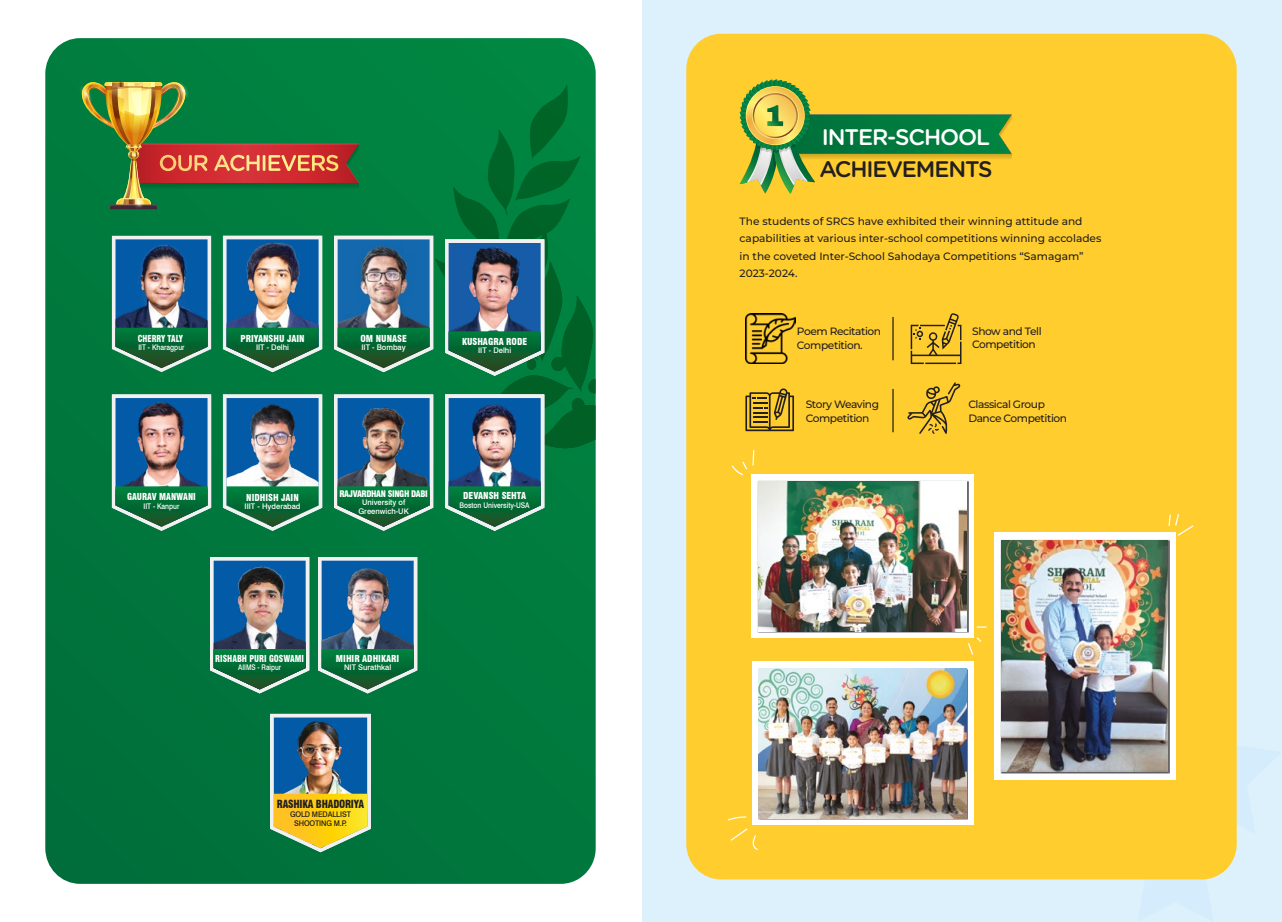
<style>
.page{position:relative;width:1282px;height:922px;background:#fff}
.page>*{position:absolute;margin:0;border:0;box-sizing:border-box;transform-origin:0 0}
.t1{font:500 22.5px "Gotham Rounded";letter-spacing:-.05em;color:#fff}
.t2{font:500 22.5px "Gotham Rounded";letter-spacing:-.05em;color:#231f20}
.t3{font:900 condensed 11px "Swiss 721 BT";letter-spacing:-.02em;color:#231f20;scale:.94 1}
.t4{font:500 10.62px/17.5px "Montserrat";color:#231f20}
.t5{font:500 10.62px/13.8px "Montserrat";letter-spacing:-.04em;color:#231f20}
.t6{font:900 condensed 9.38px "Swiss 721 BT";color:#fff}
.t7{font:900 condensed 9.38px "Swiss 721 BT";color:#fff;scale:.9 1}
.t8{font:900 condensed 9.38px "Swiss 721 BT";color:#fff;scale:.93 1}
.t9{font:900 condensed 9.38px "Swiss 721 BT";color:#fff;scale:.87 1}
.t10{font:900 condensed 8.88px "Swiss 721 BT";letter-spacing:-.04em;color:#fff}
.t11{font:500 7.75px/8.4px "Swiss 721 BT";color:#fff;text-align:center}
.t12{font:500 7.75px "Swiss 721 BT";color:#fff;scale:.87 1}
.t13{font:500 7.75px/8.9px "Swiss 721 BT";letter-spacing:-.02em;color:#231f20;text-align:center;scale:.94 1}
.t14{font:500 7.75px "Swiss 721 BT";color:#fff;scale:.84 1}
</style>
<div class="page">
<div style="left:641px;top:0;width:641px;height:921px;background:#ddf1fc"></div>
<svg style="left:45px;top:38px;width:551px;height:845px;background:#02783e"></svg>
<div style="left:686px;top:34px;width:550px;height:845px;background:#ffcd2d"></div>
<img style="left:318px;top:557px;width:99px;height:136px">
<img style="left:210px;top:557px;width:99px;height:136px">
<img style="left:270px;top:713px;width:101px;height:139px">
<img style="left:77px;top:79px;width:519px;height:452px">
<svg style="left:738px;top:79px;width:273px;height:115px;background:#aab13b"></svg>
<img style="left:746px;top:314px;width:49px;height:49px">
<hr style="left:892px;top:317px;width:1px;height:43px;background:#231f20">
<hr style="left:892px;top:389px;width:1px;height:43px;background:#231f20">
<svg style="left:910px;top:313px;width:51px;height:51px;background:#cea62a"></svg>
<svg style="left:745px;top:388px;width:49px;height:43px;background:#aa8a27"></svg>
<svg style="left:907px;top:382px;width:53px;height:52px;background:#d6ac2a"></svg>
<svg style="left:751px;top:474px;width:223px;height:164px;background:#ecebeb"></svg>
<img style="left:758px;top:481px;width:209px;height:150px">
<svg style="left:993px;top:532px;width:182px;height:247px;background:#eae8e2"></svg>
<img style="left:1001px;top:540px;width:167px;height:231px">
<div style="left:752px;top:662px;width:221px;height:163px;background:#fff"></div>
<img style="left:758px;top:668px;width:210px;height:151px">
<img style="left:759px;top:668px;width:207px;height:150px">
<svg style="left:1167px;top:512px;width:28px;height:25px"></svg>
<svg style="left:730px;top:448px;width:25px;height:28px"></svg>
<svg style="left:726px;top:815px;width:21px;height:6px"></svg>
<svg style="left:729px;top:827px;width:30px;height:23px"></svg>
<svg style="left:967px;top:635px;width:15px;height:21px"></svg>
<p class="t9" style="left:138px;top:332px;width:54px">CHERRY TALY</p>
<p class="t12" style="left:138px;top:342px;width:55px">IIT - Kharagpur</p>
<p class="t6" style="left:240px;top:332px;width:66px">PRIYANSHU JAIN</p>
<p class="t11" style="left:256px;top:343px;width:35px">IIT - Delhi</p>
<p class="t6" style="left:360px;top:333px;width:48px">OM NUNASE</p>
<p class="t11" style="left:361px;top:343px;width:46px">IIT - Bombay</p>
<p class="t6" style="left:462px;top:336px;width:67px">KUSHAGRA RODE</p>
<p class="t11" style="left:478px;top:346px;width:35px">IIT - Delhi</p>
<p class="t8" style="left:127px;top:491px;width:75px">GAURAV MANWANI</p>
<p class="t12" style="left:143px;top:501px;width:43px">IIT - Kanpur</p>
<p class="t6" style="left:246px;top:491px;width:54px">NIDHISH JAIN</p>
<p class="t11" style="left:245px;top:502px;width:57px">IIIT - Hyderabad</p>
<p class="t10" style="left:339px;top:488px;width:90px">RAJVARDHAN SINGH DABI</p>
<p class="t11" style="left:358px;top:498px;width:52px">University of<br>Greenwich-UK</p>
<p class="t6" style="left:463px;top:490px;width:64px">DEVANSH SEHTA</p>
<p class="t12" style="left:459px;top:500px;width:82px">Boston University-USA</p>
<p class="t7" style="left:215px;top:652px;width:100px">RISHABH PURI GOSWAMI</p>
<p class="t14" style="left:238px;top:662px;width:53px">AIIMS - Raipur</p>
<p class="t6" style="left:336px;top:652px;width:65px">MIHIR ADHIKARI</p>
<p class="t11" style="left:344px;top:663px;width:49px">NIT Surathkal</p>
<p class="t3" style="left:277px;top:797px;width:94px">RASHIKA BHADORIYA</p>
<p class="t13" style="left:290px;top:810px;width:66px">GOLD MEDALLIST<br>SHOOTING M.P.</p>
<h1 class="t1" style="left:822px;top:121px;width:170px">INTER-SCHOOL</h1>
<h1 class="t2" style="left:819px;top:153px;width:175px">ACHIEVEMENTS</h1>
<p class="t4" style="left:739px;top:212px;width:363px">The students of SRCS have exhibited their winning attitude and capabilities at various inter-school competitions winning accolades in the coveted Inter-School Sahodaya Competitions “Samagam” 2023-2024.</p>
<p class="t5" style="left:797px;top:324px;width:86px">Poem Recitation<br>Competition.</p>
<p class="t5" style="left:972px;top:324px;width:71px">Show and Tell<br>Competition</p>
<p class="t5" style="left:806px;top:397px;width:75px">Story Weaving<br>Competition</p>
<p class="t5" style="left:968px;top:397px;width:100px">Classical Group<br>Dance Competition</p>
</div>
